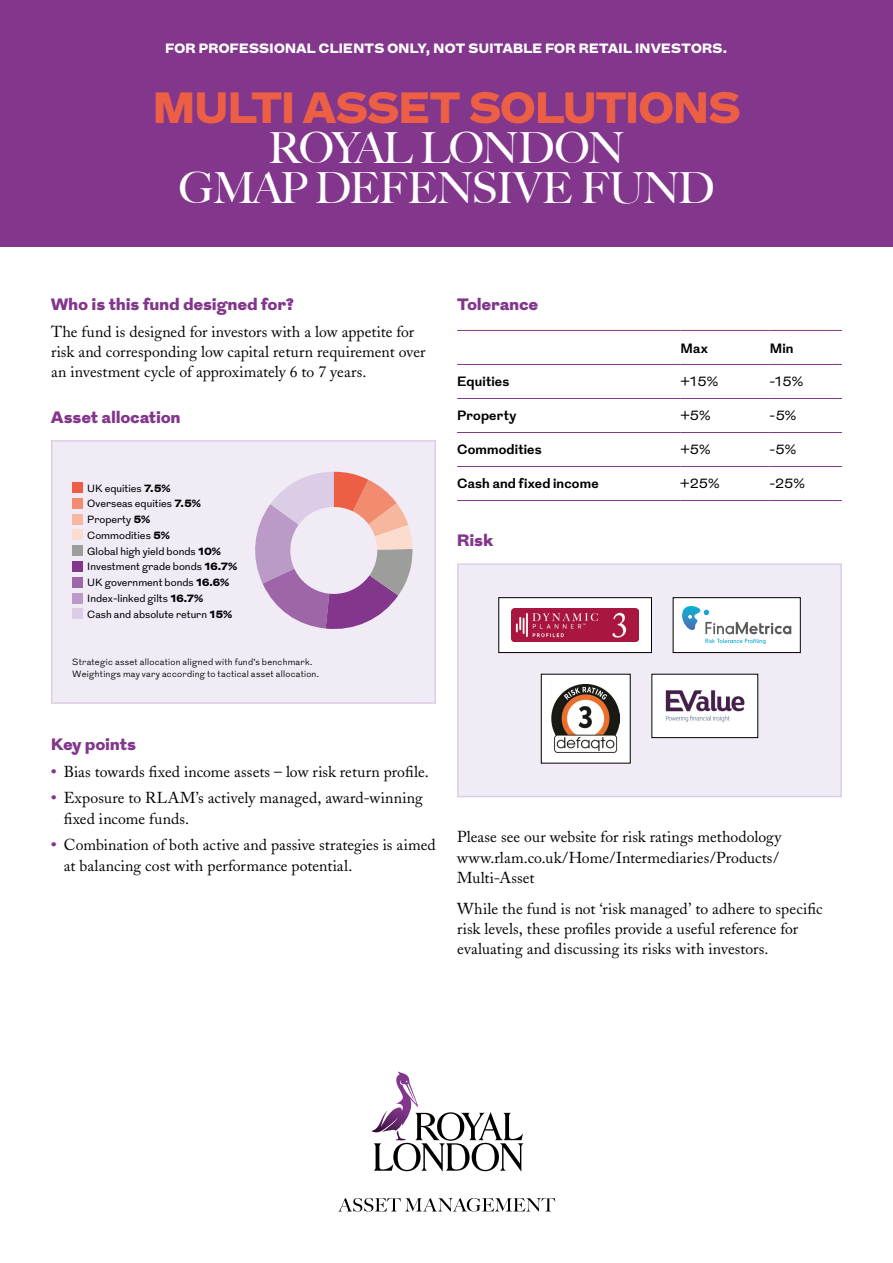
<style>
.page{position:relative;width:893px;height:1263px;background:#fff}
.page>*{position:absolute;margin:0;border:0;box-sizing:border-box;transform-origin:0 0}
.t1{font:900 43.65px "Grot";letter-spacing:-.005em;color:#ec5f45}
.t2{font:500 42.9px/39.6px "Big Caslon";letter-spacing:-.04em;color:#fff;text-align:center}
.t3{font:900 16.5px "Grot";letter-spacing:.025em;color:#82368c}
.t4{font:15.75px/20.2px "Adobe Caslon";letter-spacing:.005em;color:#000}
.t5{font:900 13.5px "Grot";letter-spacing:.03em;color:#fff}
.t6{font:700 13.5px "Grot";letter-spacing:.015em;color:#000}
.t7{font:13.5px "Grot";letter-spacing:-.04em;color:#000}
.t8{font:10.5px/15.8px "Grot";color:#000}
.t9{font:300 9px/12px "Grot";letter-spacing:.025em;color:#000}
.s1{font-weight:900}
.s2{font-weight:700;color:#82368c}
</style>
<div class="page">
<div style="left:0;top:0;width:893px;height:247px;background:#82368c"></div>
<div style="left:51px;top:440px;width:385px;height:264px;background:#f1ebf6;border:2px solid #dccde6"></div>
<div style="left:457px;top:563px;width:385px;height:234px;background:#f1ebf6;border:2px solid #dccde6"></div>
<svg style="left:371px;top:1071px;width:153px;height:101px"></svg>
<svg style="left:339px;top:1198px;width:216px;height:13px"></svg>
<svg style="left:255px;top:472px;width:157px;height:157px"></svg>
<div style="left:290px;top:507px;width:87px;height:87px;background:#f1ebf6;border-radius:50%"></div>
<div style="left:72px;top:482px;width:11px;height:11px;background:#ec5f45"></div>
<div style="left:72px;top:498px;width:11px;height:11px;background:#f18c70"></div>
<div style="left:72px;top:514px;width:11px;height:10px;background:#f7b69e"></div>
<div style="left:72px;top:530px;width:11px;height:10px;background:#fcdccf"></div>
<div style="left:72px;top:545px;width:11px;height:11px;background:#9d9d9c"></div>
<div style="left:72px;top:561px;width:11px;height:11px;background:#82368c"></div>
<div style="left:72px;top:577px;width:11px;height:11px;background:#9e66a8"></div>
<div style="left:72px;top:593px;width:11px;height:10px;background:#bc9ac8"></div>
<div style="left:72px;top:608px;width:11px;height:11px;background:#dccde6"></div>
<hr style="left:457px;top:330px;width:223px;height:1px;background:#82368c">
<hr style="left:680px;top:330px;width:90px;height:1px;background:#82368c">
<hr style="left:770px;top:330px;width:72px;height:1px;background:#82368c">
<hr style="left:457px;top:364px;width:223px;height:1px;background:#82368c">
<hr style="left:680px;top:364px;width:90px;height:1px;background:#82368c">
<hr style="left:770px;top:364px;width:72px;height:1px;background:#82368c">
<hr style="left:457px;top:398px;width:223px;height:1px;background:#82368c">
<hr style="left:680px;top:398px;width:90px;height:1px;background:#82368c">
<hr style="left:770px;top:398px;width:72px;height:1px;background:#82368c">
<hr style="left:457px;top:432px;width:223px;height:1px;background:#82368c">
<hr style="left:680px;top:432px;width:90px;height:1px;background:#82368c">
<hr style="left:770px;top:432px;width:72px;height:1px;background:#82368c">
<hr style="left:457px;top:466px;width:223px;height:1px;background:#82368c">
<hr style="left:680px;top:466px;width:90px;height:1px;background:#82368c">
<hr style="left:770px;top:466px;width:72px;height:1px;background:#82368c">
<hr style="left:457px;top:500px;width:223px;height:1px;background:#82368c">
<hr style="left:680px;top:500px;width:90px;height:1px;background:#82368c">
<hr style="left:770px;top:500px;width:72px;height:1px;background:#82368c">
<img style="left:654px;top:676px;width:102px;height:60px">
<div style="left:652px;top:674px;width:106px;height:64px;border:1px solid #000"></div>
<div style="left:541px;top:674px;width:89px;height:89px;background:#fff"></div>
<img style="left:552px;top:685px;width:68px;height:67px">
<div style="left:673px;top:598px;width:127px;height:54px;background:#fff"></div>
<svg style="left:682px;top:606px;width:109px;height:38px"></svg>
<div style="left:673px;top:597px;width:127px;height:56px;border:1px solid #000"></div>
<div style="left:499px;top:598px;width:152px;height:54px;background:#fff"></div>
<img style="left:511px;top:609px;width:128px;height:32px">
<div style="left:499px;top:597px;width:153px;height:56px;border:1px solid #000"></div>
<p class="t5" style="left:166px;top:38px;width:563px">FOR PROFESSIONAL CLIENTS ONLY, NOT SUITABLE FOR RETAIL INVESTORS.</p>
<h1 class="t1" style="left:153px;top:77px;width:588px">MULTI ASSET SOLUTIONS</h1>
<h2 class="t2" style="left:179px;top:126px;width:537px">ROYAL LONDON<br>GMAP DEFENSIVE FUND</h2>
<p class="t3" style="left:51px;top:292px;width:244px">Who is this fund designed for?</p>
<p class="t4" style="left:51px;top:321px;width:376px">The fund is designed for investors with a low appetite for risk and corresponding low capital return requirement over an investment cycle of approximately 6 to 7 years.</p>
<p class="t3" style="left:51px;top:405px;width:131px">Asset allocation</p>
<p class="t8" style="left:87px;top:480px;width:151px">UK equities <span class="s1">7.5%<br></span>Overseas equities <span class="s1">7.5%<br></span>Property <span class="s1">5%<br></span>Commodities <span class="s1">5%<br></span>Global high yield bonds <span class="s1">10%<br></span>Investment grade bonds <span class="s1">16.7%<br></span>UK government bonds <span class="s1">16.6%<br></span>Index-linked gilts <span class="s1">16.7%<br></span>Cash and absolute return <span class="s1">15%</span></p>
<p class="t9" style="left:72px;top:656px;width:248px">Strategic asset allocation aligned with fund’s benchmark.<br>Weightings may vary according to tactical asset allocation.</p>
<p class="t3" style="left:457px;top:292px;width:82px">Tolerance</p>
<p class="t6" style="left:680px;top:338px;width:29px">Max</p>
<p class="t6" style="left:770px;top:338px;width:25px">Min</p>
<p class="t6" style="left:457px;top:372px;width:54px">Equities</p>
<p class="t7" style="left:680px;top:372px;width:39px">+15%</p>
<p class="t7" style="left:770px;top:372px;width:35px">-15%</p>
<p class="t6" style="left:457px;top:406px;width:61px">Property</p>
<p class="t7" style="left:680px;top:406px;width:32px">+5%</p>
<p class="t7" style="left:770px;top:406px;width:28px">-5%</p>
<p class="t6" style="left:457px;top:440px;width:86px">Commodities</p>
<p class="t7" style="left:680px;top:440px;width:32px">+5%</p>
<p class="t7" style="left:770px;top:440px;width:28px">-5%</p>
<p class="t6" style="left:457px;top:474px;width:143px">Cash and fixed income</p>
<p class="t7" style="left:680px;top:474px;width:41px">+25%</p>
<p class="t7" style="left:770px;top:474px;width:37px">-25%</p>
<p class="t3" style="left:457px;top:529px;width:37px">Risk</p>
<p class="t3" style="left:51px;top:733px;width:86px">Key points</p>
<p class="t4" style="left:51px;top:761px;width:379px"><span class="s2">•</span> Bias towards fixed income assets – low risk return profile.</p>
<p class="t4" style="left:64px;top:788px;width:361px;text-indent:-13px"><span class="s2">•</span> Exposure to RLAM’s actively managed, award-winning fixed income funds.</p>
<p class="t4" style="left:64px;top:835px;width:373px;text-indent:-13px"><span class="s2">•</span> Combination of both active and passive strategies is aimed at balancing cost with performance potential.</p>
<p class="t4" style="left:457px;top:827px;width:326px">Please see our website for risk ratings methodology www.rlam.co.uk/Home/Intermediaries/Products/<br>Multi-Asset</p>
<p class="t4" style="left:457px;top:898px;width:367px">While the fund is not ‘risk managed’ to adhere to specific risk levels, these profiles provide a useful reference for evaluating and discussing its risks with investors.</p>
</div>
